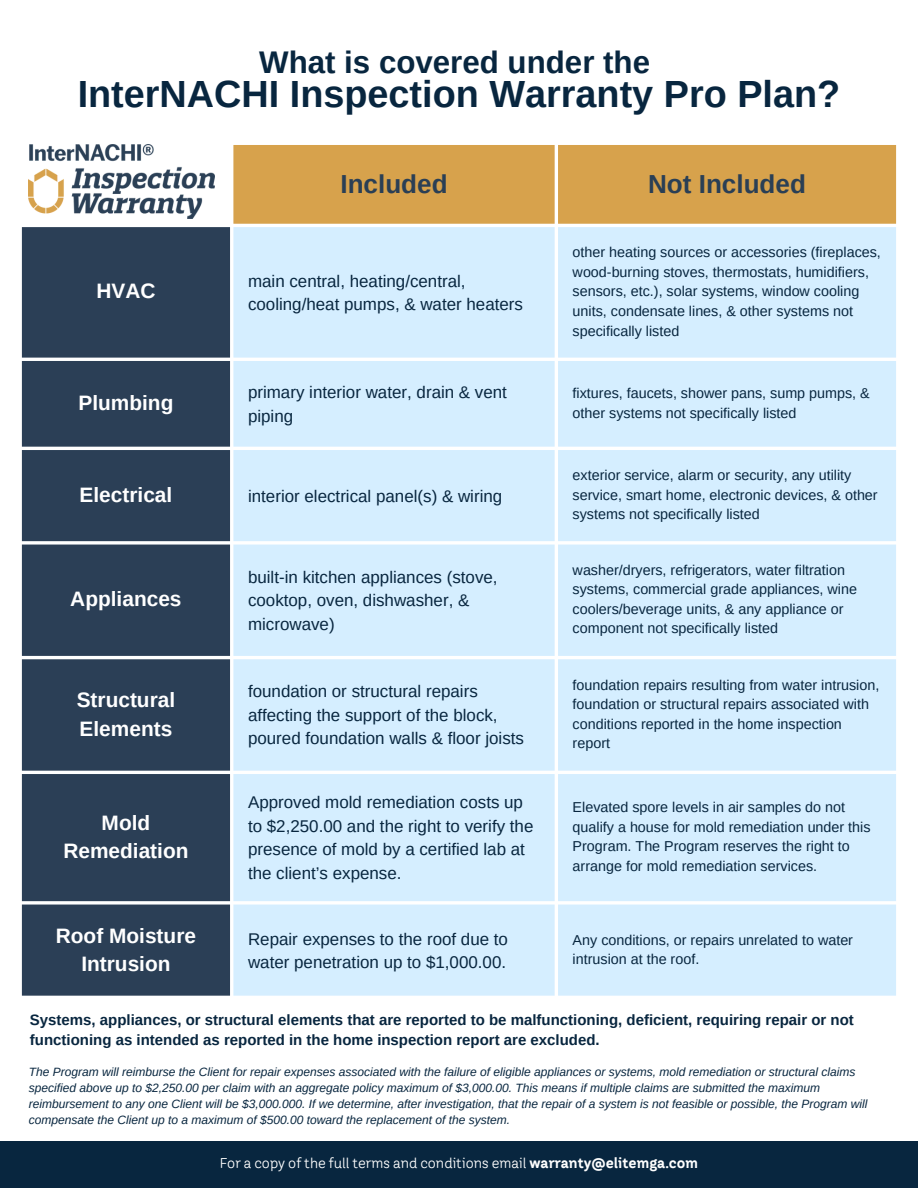
<style>
.page{position:relative;width:918px;height:1188px;background:#fff}
.page>*{position:absolute;margin:0;border:0;box-sizing:border-box;transform-origin:0 0}
.t1{font:700 37.8px "Arimo";color:#08263f}
.t2{font:700 31.35px "Arimo";color:#08263f}
.t3{font:700 26.1px "Arimo";color:#2a3f55}
.t4{font:700 20.85px/28.3px "Arimo";color:#fff;text-align:center}
.t5{font:16.95px/23.4px "Arimo";color:#08263f}
.t6{font:700 15px/20.2px "Arimo";color:#08263f}
.t7{font:14.4px/19.5px "Arimo";color:#08263f}
.t8{font:14.1px "TT Hazelnuts";color:#fff}
.t9{font:italic 12px/16px "Arimo";color:#08263f}
.s1{font-weight:700}
</style>
<div class="page">
<div style="left:0;top:1141px;width:918px;height:47px;background:#08263f"></div>
<div style="left:233px;top:145px;width:663px;height:79px;background:#d7a24c"></div>
<div style="left:22px;top:227px;width:208px;height:769px;background:#2b3f56"></div>
<div style="left:233px;top:227px;width:663px;height:769px;background:#d5eeff"></div>
<img style="left:29px;top:145px;width:186px;height:73px">
<p class="t2" style="left:259px;top:44px;width:392px">What is covered under the</p>
<p class="t1" style="left:78px;top:72px;width:764px">InterNACHI Inspection Warranty Pro Plan?</p>
<p class="t3" style="left:340px;top:169px;width:109px">Included</p>
<p class="t3" style="left:648px;top:169px;width:159px">Not Included</p>
<p class="t4" style="left:96px;top:277px;width:61px">HVAC</p>
<p class="t5" style="left:248px;top:269px;width:277px">main central, heating/central, cooling/heat pumps, &amp; water heaters</p>
<p class="t7" style="left:573px;top:243px;width:310px">other heating sources or accessories (fireplaces, wood-burning stoves, thermostats, humidifiers, sensors, etc.), solar systems, window cooling units, condensate lines, &amp; other systems not specifically listed</p>
<p class="t4" style="left:78px;top:388px;width:96px">Plumbing</p>
<p class="t5" style="left:248px;top:381px;width:260px">primary interior water, drain &amp; vent piping</p>
<p class="t7" style="left:573px;top:383px;width:299px">fixtures, faucets, shower pans, sump pumps, &amp; other systems not specifically listed</p>
<p class="t4" style="left:80px;top:480px;width:94px">Electrical</p>
<p class="t5" style="left:248px;top:484px;width:256px">interior electrical panel(s) &amp; wiring</p>
<p class="t7" style="left:573px;top:466px;width:307px">exterior service, alarm or security, any utility service, smart home, electronic devices, &amp; other systems not specifically listed</p>
<p class="t4" style="left:70px;top:585px;width:113px">Appliances</p>
<p class="t5" style="left:248px;top:565px;width:251px">built-in kitchen appliances (stove, cooktop, oven, dishwasher, &amp; microwave)</p>
<p class="t7" style="left:573px;top:560px;width:286px">washer/dryers, refrigerators, water filtration systems, commercial grade appliances, wine coolers/beverage units, &amp; any appliance or component not specifically listed</p>
<p class="t4" style="left:77px;top:686px;width:100px;text-align:left">Structural<br>Elements</p>
<p class="t5" style="left:248px;top:680px;width:277px">foundation or structural repairs affecting the support of the block, poured foundation walls &amp; floor joists</p>
<p class="t7" style="left:573px;top:675px;width:308px">foundation repairs resulting from water intrusion, foundation or structural repairs associated with conditions reported in the home inspection report</p>
<p class="t4" style="left:63px;top:808px;width:127px">Mold<br>Remediation</p>
<p class="t5" style="left:248px;top:791px;width:287px">Approved mold remediation costs up to $2,250.00 and the right to verify the presence of mold by a certified lab at the client’s expense.</p>
<p class="t7" style="left:573px;top:797px;width:299px">Elevated spore levels in air samples do not qualify a house for mold remediation under this Program. The Program reserves the right to arrange for mold remediation services.</p>
<p class="t4" style="left:56px;top:921px;width:142px">Roof Moisture<br>Intrusion</p>
<p class="t5" style="left:248px;top:927px;width:261px">Repair expenses to the roof due to water penetration up to $1,000.00.</p>
<p class="t7" style="left:573px;top:930px;width:282px">Any conditions, or repairs unrelated to water intrusion at the roof.</p>
<p class="t6" style="left:30px;top:1010px;width:826px">Systems, appliances, or structural elements that are reported to be malfunctioning, deficient, requiring repair or not functioning as intended as reported in the home inspection report are excluded.</p>
<h2 class="t9" style="left:29px;top:1064px;width:840px">The Program will reimburse the Client for repair expenses associated with the failure of eligible appliances or systems, mold remediation or structural claims specified above up to $2,250.00 per claim with an aggregate policy maximum of $3,000.00. This means if multiple claims are submitted the maximum reimbursement to any one Client will be $3,000.000. If we determine, after investigation, that the repair of a system is not feasible or possible, the Program will compensate the Client up to a maximum of $500.00 toward the replacement of the system.</h2>
<h1 class="t8" style="left:220px;top:1154px;width:480px">For a copy of the full terms and conditions email <span class="s1">warranty@elitemga.com</span></h1>
</div>
